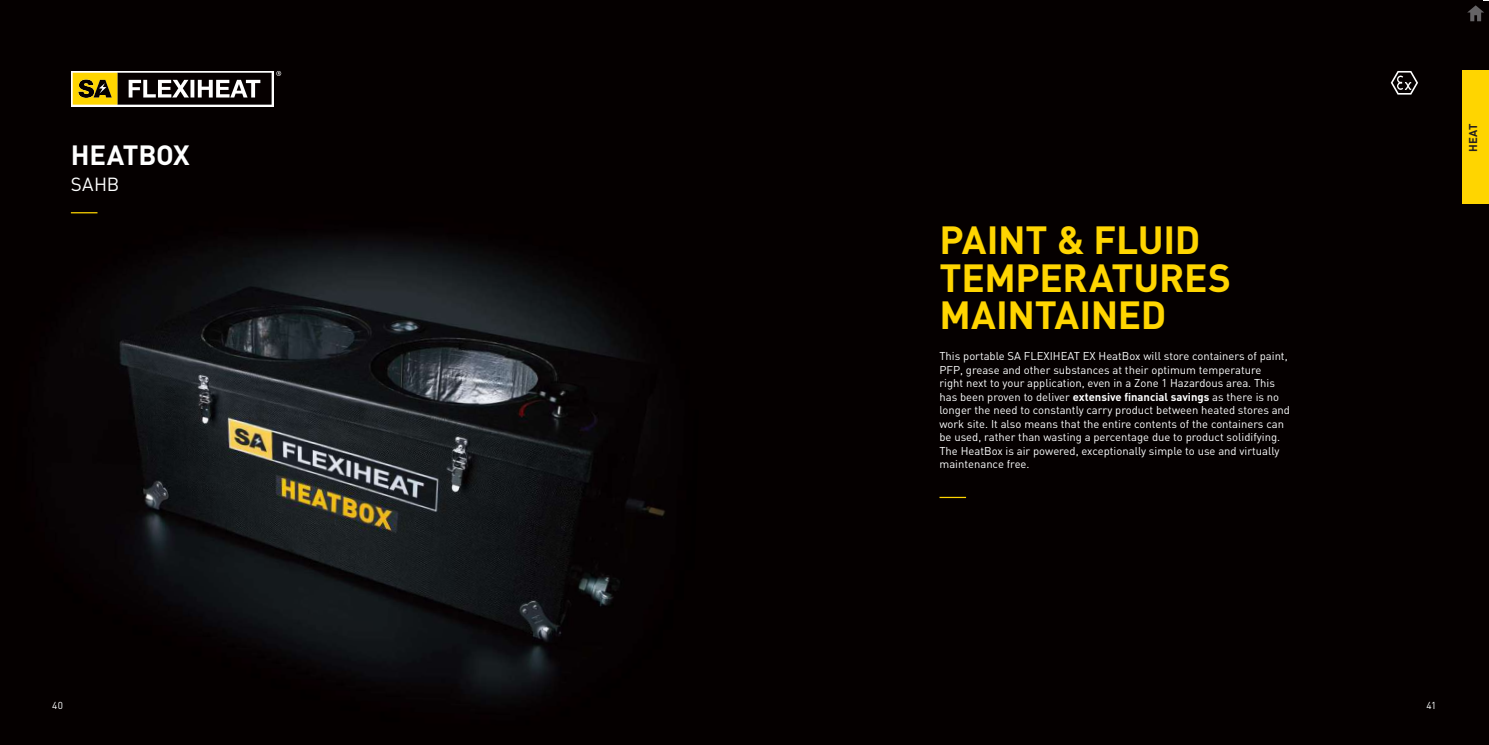
<style>
.page{position:relative;width:1489px;height:745px;background:#fff}
.page>*{position:absolute;margin:0;border:0;box-sizing:border-box;transform-origin:0 0}
.t1{font:700 38.75px/37.5px "DIN";letter-spacing:-.01em;color:#ffd500}
.t2{font:700 27.5px "DIN";letter-spacing:-.01em;color:#fff}
.t3{font:18.75px "DIN";color:#fff}
.t4{font:11.25px/13.5px "DIN";color:#fff}
.t5{font:700 11.25px "DIN";color:#241f1f}
.t6{font:10px "DIN";color:#fff}
.s1{font-weight:700}
</style>
<div class="page">
<img style="left:0;top:0;width:1488px;height:744px">
<div style="left:1462px;top:71px;width:26px;height:133px;background:#ffd500"></div>
<svg style="left:71px;top:212px;width:26px;height:1px"></svg>
<svg style="left:71px;top:71px;width:202px;height:35px"></svg>
<svg style="left:73px;top:71px;width:208px;height:34px"></svg>
<svg style="left:939px;top:496px;width:27px;height:1px"></svg>
<svg style="left:1390px;top:71px;width:27px;height:24px"></svg>
<svg style="left:1466px;top:5px;width:17px;height:16px"></svg>
<h2 class="t2" style="left:71px;top:137px;width:120px">HEATBOX</h2>
<h3 class="t3" style="left:71px;top:172px;width:50px">SAHB</h3>
<h1 class="t1" style="left:939px;top:219px;width:293px">PAINT &amp; FLUID<br>TEMPERATURES<br>MAINTAINED</h1>
<p class="t4" style="left:939px;top:349px;width:352px">This portable SA FLEXIHEAT EX HeatBox will store containers of paint, PFP, grease and other substances at their optimum temperature<br>right next to your application, even in a Zone 1 Hazardous area. This has been proven to deliver <span class="s1">extensive financial savings</span> as there is no longer the need to constantly carry product between heated stores and work site. It also means that the entire contents of the containers can be used, rather than wasting a percentage due to product solidifying.<br>The HeatBox is air powered, exceptionally simple to use and virtually maintenance free.</p>
<p class="t5" style="left:1465px;top:151px;width:30px;rotate:-90deg">HEAT</p>
<p class="t6" style="left:52px;top:698px;width:12px">40</p>
<p class="t6" style="left:1426px;top:698px;width:11px">41</p>
</div>
